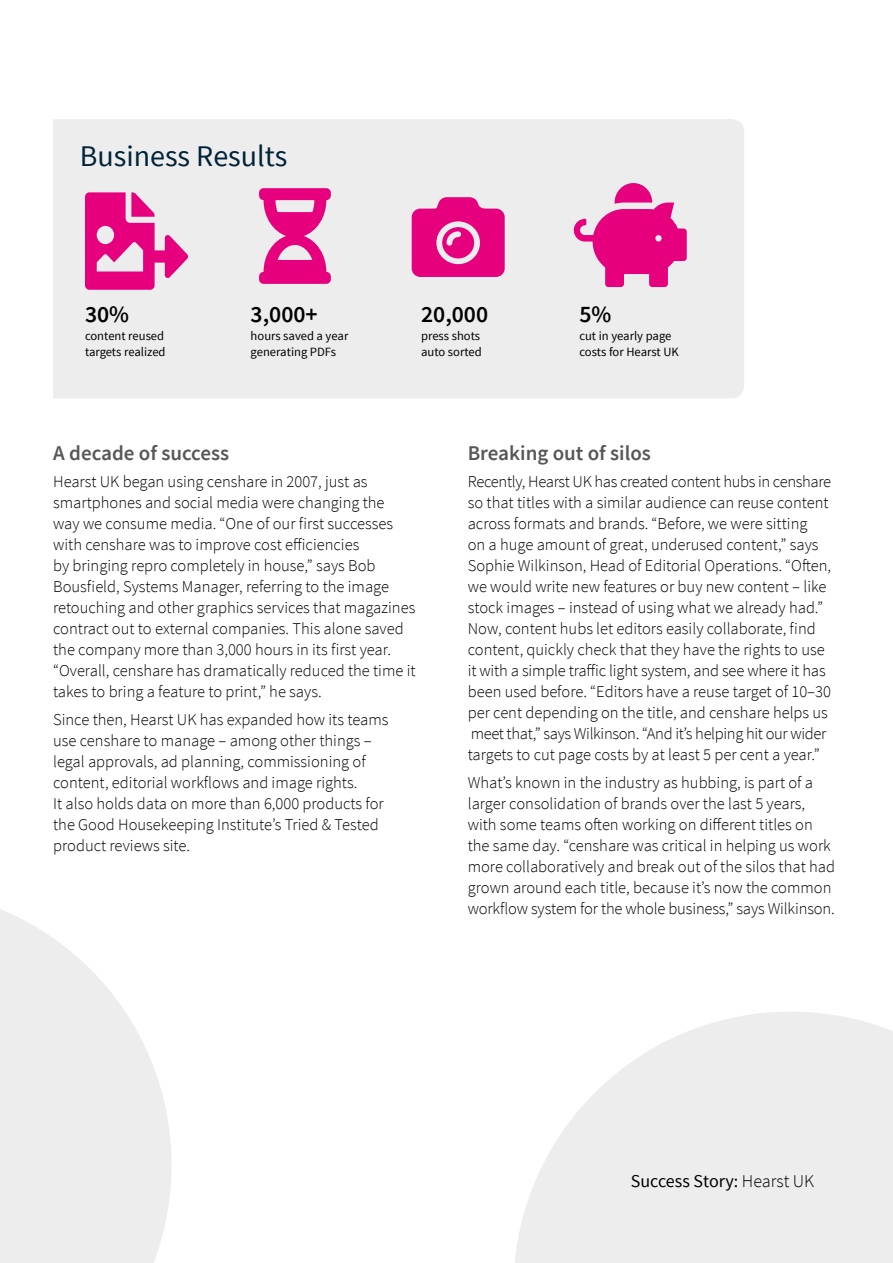
<style>
.page{position:relative;width:893px;height:1263px;background:#fff}
.page>*{position:absolute;margin:0;border:0;box-sizing:border-box;transform-origin:0 0}
.t1{font:30px "Source Sans Pro";color:#002337}
.t2{font:600 23.55px "Source Sans Pro";color:#000}
.t3{font:600 21px "Source Sans Pro";color:#575756}
.t4{font:18px "Source Sans Pro";color:#000}
.t5{font:300 16.5px/21px "Source Sans Pro";color:#000}
.t6{font:12.6px/16.2px "Source Sans Pro";color:#000}
.s1{font-weight:300}
</style>
<div class="page">
<svg style="left:515px;top:1012px;width:378px;height:251px;fill:#ededed"></svg>
<svg style="left:0;top:909px;width:172px;height:354px;fill:#ededed"></svg>
<div style="left:53px;top:119px;width:691px;height:279px;background:#ededed"></div>
<svg style="left:85px;top:192px;width:103px;height:98px;background:#e863ab"></svg>
<svg style="left:259px;top:188px;width:72px;height:96px;background:#e852a3"></svg>
<svg style="left:573px;top:183px;width:114px;height:104px;background:#e969ae"></svg>
<svg style="left:412px;top:197px;width:93px;height:80px;background:#e72f93"></svg>
<h1 class="t1" style="left:80px;top:138px;width:209px">Business Results</h1>
<h2 class="t2" style="left:85px;top:299px;width:46px">30%</h2>
<p class="t6" style="left:85px;top:327px;width:82px">content reused targets realized</p>
<h2 class="t2" style="left:251px;top:299px;width:69px">3,000+</h2>
<p class="t6" style="left:251px;top:327px;width:99px">hours saved a year generating PDFs</p>
<h2 class="t2" style="left:421px;top:299px;width:69px">20,000</h2>
<p class="t6" style="left:421px;top:327px;width:62px">press shots auto sorted</p>
<h2 class="t2" style="left:579px;top:299px;width:33px">5%</h2>
<p class="t6" style="left:579px;top:327px;width:101px">cut in yearly page costs for Hearst UK</p>
<p class="t3" style="left:53px;top:440px;width:178px">A decade of success</p>
<p class="t5" style="left:53px;top:471px;width:364px">Hearst UK began using censhare in 2007, just as smartphones and social media were changing the<br>way we consume media. “One of our first successes with censhare was to improve cost efficiencies<br>by bringing repro completely in house,” says Bob Bousfield, Systems Manager, referring to the image retouching and other graphics services that magazines contract out to external companies. This alone saved the company more than 3,000 hours in its first year. “Overall, censhare has dramatically reduced the time it takes to bring a feature to print,” he says.</p>
<p class="t5" style="left:53px;top:709px;width:337px">Since then, Hearst UK has expanded how its teams use censhare to manage – among other things – legal approvals, ad planning, commissioning of content, editorial workflows and image rights.<br>It also holds data on more than 6,000 products for the Good Housekeeping Institute’s Tried &amp; Tested product reviews site.</p>
<p class="t3" style="left:468px;top:440px;width:185px">Breaking out of silos</p>
<p class="t5" style="left:468px;top:471px;width:365px">Recently, Hearst UK has created content hubs in censhare so that titles with a similar audience can reuse content across formats and brands. “Before, we were sitting<br>on a huge amount of great, underused content,” says Sophie Wilkinson, Head of Editorial Operations. “Often, we would write new features or buy new content – like stock images – instead of using what we already had.” Now, content hubs let editors easily collaborate, find content, quickly check that they have the rights to use it with a simple traffic light system, and see where it has been used before. “Editors have a reuse target of 10–30 per cent depending on the title, and censhare helps us meet that,” says Wilkinson. “And it’s helping hit our wider targets to cut page costs by at least 5 per cent a year.”</p>
<p class="t5" style="left:468px;top:772px;width:369px">What’s known in the industry as hubbing, is part of a larger consolidation of brands over the last 5 years, with some teams often working on different titles on the same day. “censhare was critical in helping us work more collaboratively and break out of the silos that had grown around each title, because it’s now the common workflow system for the whole business,” says Wilkinson.</p>
<p class="t4" style="left:631px;top:1170px;width:185px">Success Story: <span class="s1">Hearst UK</span></p>
</div>
